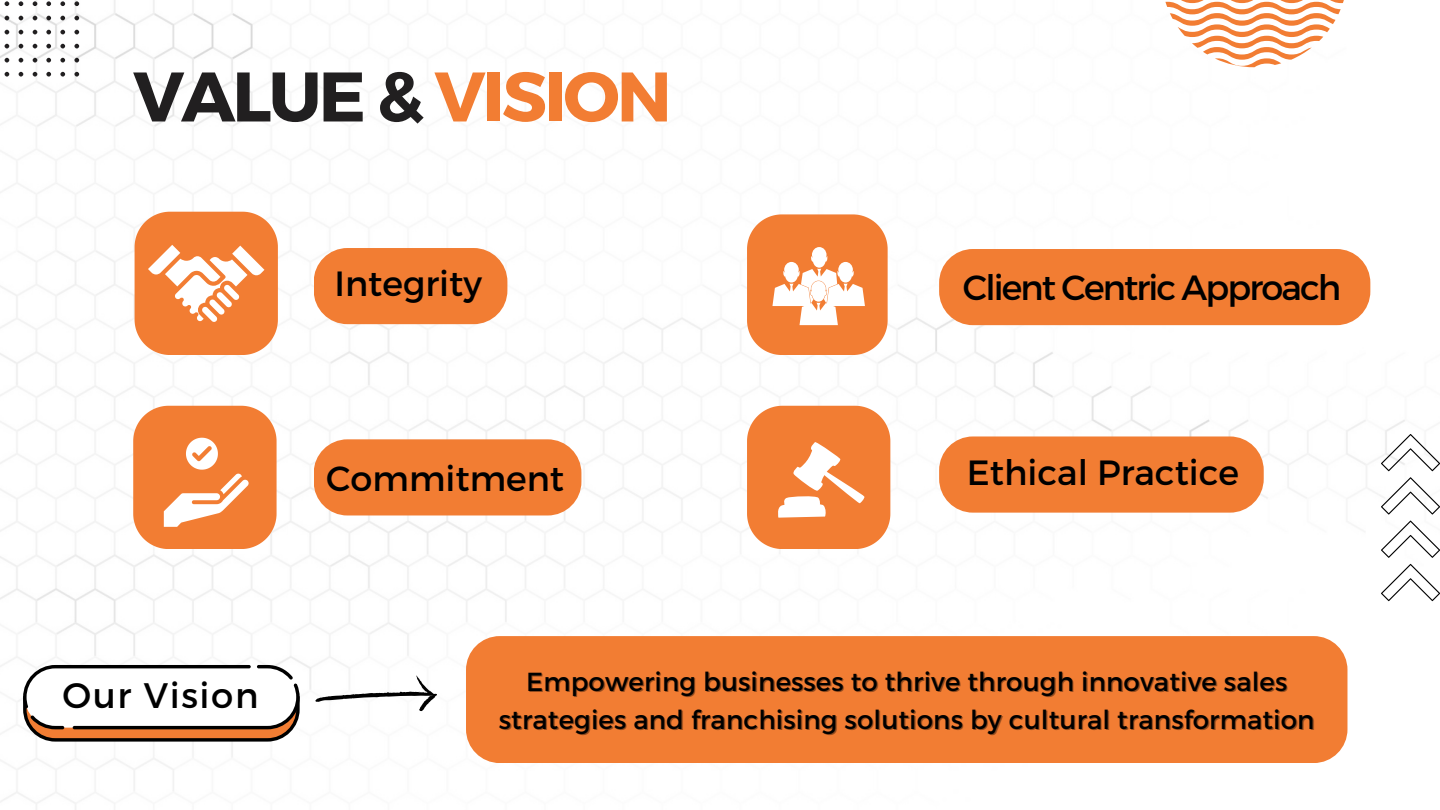
<style>
.page{position:relative;width:1440px;height:810px;background:#fff}
.page>*{position:absolute;margin:0;border:0;box-sizing:border-box;transform-origin:0 0}
.t1{font:700 70px "Montserrat";letter-spacing:-.04em;color:#211f20}
.t2{font:35.4px "Montserrat";letter-spacing:.045em;color:#000}
.t3{font:35px "Montserrat";color:#000}
.t4{font:35px "Montserrat";letter-spacing:-.055em;color:#000}
.t5{font:26.1px "Montserrat";letter-spacing:.005em;color:#000}
.s1{color:#f27d33}
</style>
<div class="page">
<img style="left:0;top:0;width:1433px;height:810px">
<svg style="left:0;top:0;width:79px;height:77px"></svg>
<div style="left:314px;top:248px;width:193px;height:76px;background:#f27d33;border-radius:34px"></div>
<svg style="left:747px;top:214px;width:140px;height:141px"></svg>
<svg style="left:133px;top:406px;width:143px;height:143px"></svg>
<svg style="left:1163px;top:0;width:182px;height:67px"></svg>
<svg style="left:747px;top:406px;width:143px;height:143px;background:#f49153"></svg>
<div style="left:939px;top:436px;width:325px;height:77px;background:#f27d33;border-radius:34px"></div>
<svg style="left:135px;top:212px;width:143px;height:143px"></svg>
<div style="left:314px;top:439px;width:267px;height:76px;background:#f27d33;border-radius:34px"></div>
<div style="left:939px;top:249px;width:431px;height:76px;background:#f27d33;border-radius:34px"></div>
<svg style="left:23px;top:665px;width:277px;height:76px"></svg>
<div style="left:466px;top:636px;width:881px;height:127px;background:#f27d33;border-radius:34px"></div>
<svg style="left:314px;top:674px;width:124px;height:38px"></svg>
<svg style="left:1381px;top:434px;width:59px;height:37px"></svg>
<svg style="left:1381px;top:477px;width:59px;height:38px"></svg>
<svg style="left:1381px;top:521px;width:59px;height:37px"></svg>
<svg style="left:1381px;top:564px;width:59px;height:37px"></svg>
<p class="t1" style="left:133px;top:51px;width:540px">VALUE &amp; <span class="s1">VISION</span></p>
<p class="t3" style="left:335px;top:261px;width:149px">Integrity</p>
<p class="t4" style="left:963px;top:265px;width:380px">Client Centric Approach</p>
<h1 class="t3" style="left:326px;top:455px;width:239px">Commitment</h1>
<p class="t3" style="left:967px;top:450px;width:274px">Ethical Practice</p>
<p class="t2" style="left:62px;top:673px;width:198px">Our Vision</p>
<h2 class="t5" style="left:526px;top:664px;width:763px">Empowering businesses to thrive through innovative sales</h2>
<p class="t5" style="left:499px;top:703px;width:817px">strategies and franchising solutions by cultural transformation</p>
</div>
